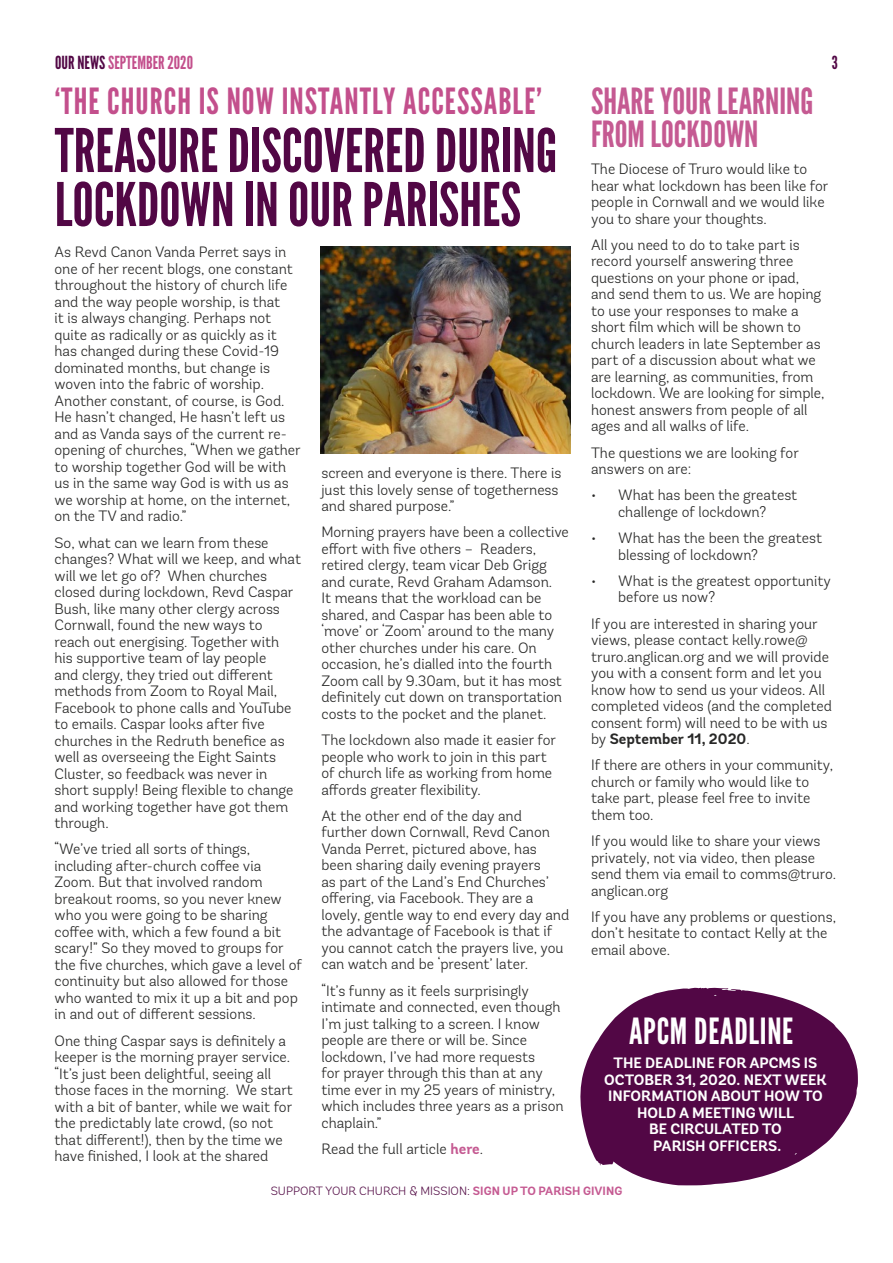
<style>
.page{position:relative;width:893px;height:1263px;background:#fff}
.page>*{position:absolute;margin:0;border:0;box-sizing:border-box;transform-origin:0 0}
.t1{font:60px/54px "League Gothic";color:#520745}
.t2{font:36px "League Gothic";letter-spacing:.03em;color:#c34f8c}
.t3{font:36px/33px "League Gothic";color:#c55a92}
.t4{font:36px "League Gothic";letter-spacing:.02em;color:#fff}
.t5{font:18px "League Gothic";color:#c34f8c}
.t6{font:18px "League Gothic";color:#520745}
.t7{font:300 15px/16.5px "Andes Rounded";color:#282827}
.t8{font:700 15px/16.5px "Andes Rounded";color:#fff;text-align:center}
.t9{font:300 12px "Andes Rounded";color:#58134b}
.s1{color:#520745}
.s2{font-weight:700;color:#c55a92}
.s3{font-weight:700}
</style>
<div class="page">
<svg style="left:580px;top:987px;width:278px;height:198px;fill:#520745"></svg>
<img style="left:321px;top:246px;width:249px;height:207px">
<p class="t5" style="left:55px;top:51px;width:139px"><span class="s1">OUR NEWS</span> SEPTEMBER 2020</p>
<p class="t6" style="left:832px;top:51px;width:8px">3</p>
<h2 class="t2" style="left:55px;top:79px;width:489px">‘THE CHURCH IS NOW INSTANTLY ACCESSABLE’</h2>
<h1 class="t1" style="left:55px;top:124px;width:504px">TREASURE DISCOVERED DURING<br>LOCKDOWN IN OUR PARISHES</h1>
<p class="t7" style="left:55px;top:244px;width:248px">As Revd Canon Vanda Perret says in one of her recent blogs, one constant throughout the history of church life and the way people worship, is that<br>it is always changing. Perhaps not quite as radically or as quickly as it has changed during these Covid-19 dominated months, but change is woven into the fabric of worship.<br>Another constant, of course, is God.<br>He hasn’t changed, He hasn’t left us and as Vanda says of the current re&shy;opening of churches, “When we gather to worship together God will be with us in the same way God is with us as we worship at home, on the internet, on the TV and radio.”</p>
<p class="t7" style="left:55px;top:534px;width:248px">So, what can we learn from these changes? What will we keep, and what will we let go of? When churches closed during lockdown, Revd Caspar<br>Bush, like many other clergy across<br>Cornwall, found the new ways to reach out energising. Together with his supportive team of lay people<br>and clergy, they tried out different methods from Zoom to Royal Mail,<br>Facebook to phone calls and YouTube to emails. Caspar looks after five churches in the Redruth benefice as well as overseeing the Eight Saints<br>Cluster, so feedback was never in short supply! Being flexible to change and working together have got them through.</p>
<p class="t7" style="left:55px;top:841px;width:249px">“We’ve tried all sorts of things, including after-church coffee via Zoom. But that involved random breakout rooms, so you never knew who you were going to be sharing coffee with, which a few found a bit scary!” So they moved to groups for the five churches, which gave a level of continuity but also allowed for those who wanted to mix it up a bit and pop in and out of different sessions.</p>
<p class="t7" style="left:55px;top:1032px;width:240px">One thing Caspar says is definitely a keeper is the morning prayer service. “It’s just been delightful, seeing all those faces in the morning. We start with a bit of banter, while we wait for the predictably late crowd, (so not that different!), then by the time we have finished, I look at the shared</p>
<p class="t7" style="left:321px;top:465px;width:241px">screen and everyone is there. There is just this lovely sense of togetherness and shared purpose.”</p>
<p class="t7" style="left:321px;top:524px;width:249px">Morning prayers have been a collective effort with five others – Readers, retired clergy, team vicar Deb Grigg and curate, Revd Graham Adamson.<br>It means that the workload can be shared, and Caspar has been able to ‘move’ or ‘Zoom’ around to the many other churches under his care. On occasion, he’s dialled into the fourth Zoom call by 9.30am, but it has most definitely cut down on transportation costs to the pocket and the planet.</p>
<p class="t7" style="left:321px;top:732px;width:236px">The lockdown also made it easier for people who work to join in this part of church life as working from home affords greater flexibility.</p>
<p class="t7" style="left:321px;top:807px;width:249px">At the other end of the day and further down Cornwall, Revd Canon Vanda Perret, pictured above, has been sharing daily evening prayers<br>as part of the Land’s End Churches’ offering, via Facebook. They are a lovely, gentle way to end every day and the advantage of Facebook is that if you cannot catch the prayers live, you can watch and be ‘present’ later.</p>
<p class="t7" style="left:321px;top:982px;width:244px">“It’s funny as it feels surprisingly intimate and connected, even though<br>I’m just talking to a screen. I know people are there or will be. Since lockdown, I’ve had more requests<br>for prayer through this than at any time ever in my 25 years of ministry, which includes three years as a prison chaplain.”</p>
<p class="t7" style="left:321px;top:1140px;width:163px">Read the full article <span class="s2">here</span>.</p>
<h2 class="t3" style="left:591px;top:84px;width:224px">SHARE YOUR LEARNING<br>FROM LOCKDOWN</h2>
<p class="t7" style="left:591px;top:161px;width:239px">The Diocese of Truro would like to hear what lockdown has been like for people in Cornwall and we would like you to share your thoughts.</p>
<p class="t7" style="left:591px;top:236px;width:235px">All you need to do to take part is record yourself answering three questions on your phone or ipad, and send them to us. We are hoping to use your responses to make a short film which will be shown to church leaders in late September as part of a discussion about what we are learning, as communities, from lockdown. We are looking for simple, honest answers from people of all ages and all walks of life.</p>
<p class="t7" style="left:591px;top:444px;width:209px">The questions we are looking for answers on are:</p>
<p class="t7" style="left:591px;top:487px;width:208px;text-align:center">• What has been the greatest challenge of lockdown?</p>
<p class="t7" style="left:618px;top:530px;width:205px;text-indent:-27px">• What has the been the greatest blessing of lockdown?</p>
<p class="t7" style="left:618px;top:572px;width:214px;text-indent:-27px">• What is the greatest opportunity before us now?</p>
<p class="t7" style="left:591px;top:615px;width:242px">If you are interested in sharing your views, please contact kelly.rowe@ truro.anglican.org and we will provide you with a consent form and let you know how to send us your videos. All completed videos (and the completed consent form) will need to be with us by <span class="s3">September 11, 2020</span>.</p>
<p class="t7" style="left:591px;top:757px;width:244px">If there are others in your community, church or family who would like to take part, please feel free to invite them too.</p>
<p class="t7" style="left:591px;top:833px;width:247px">If you would like to share your views privately, not via video, then please send them via email to comms@truro. anglican.org</p>
<p class="t7" style="left:591px;top:908px;width:247px">If you have any problems or questions, don’t hesitate to contact Kelly at the email above.</p>
<h2 class="t4" style="left:629px;top:1009px;width:166px">APCM DEADLINE</h2>
<p class="t8" style="left:604px;top:1055px;width:224px">THE DEADLINE FOR APCMS IS<br>OCTOBER 31, 2020. NEXT WEEK<br>INFORMATION ABOUT HOW TO<br>HOLD A MEETING WILL<br>BE CIRCULATED TO<br>PARISH OFFICERS.</p>
<p class="t9" style="left:271px;top:1184px;width:353px">SUPPORT YOUR CHURCH &amp; MISSION: <span class="s2">SIGN UP TO PARISH GIVING</span></p>
</div>
